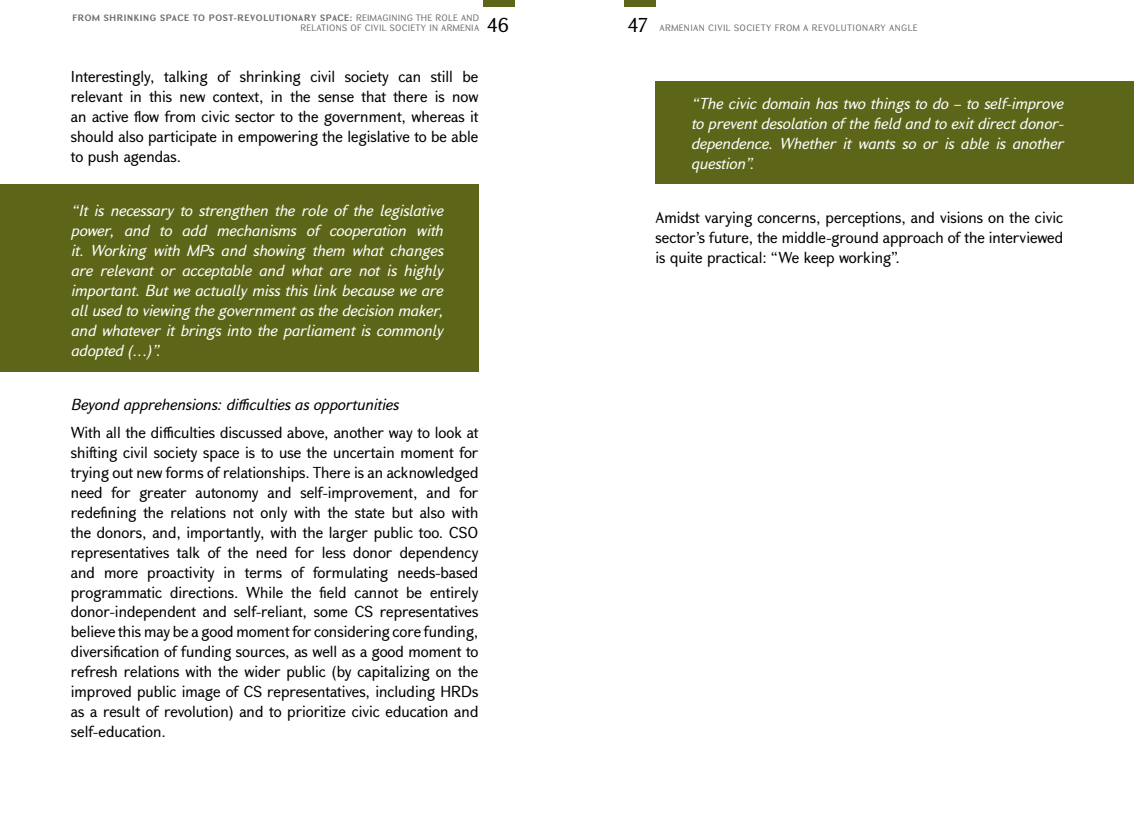
<style>
.page{position:relative;width:1134px;height:815px;background:#fff}
.page>*{position:absolute;margin:0;border:0;box-sizing:border-box;transform-origin:0 0}
.t1{font:15px/20px "GHEA Grapalat";color:#000;text-align:justify}
.t2{font:italic 15px/20px "GHEA Grapalat";color:#fff;text-align:justify}
.t3{font:italic 15px "GHEA Grapalat";color:#000}
.t4{font:8.75px/10.5px "GHEA Grapalat";letter-spacing:.03em;color:#6d6e71}
.t5{font:8.75px "GHEA Grapalat";letter-spacing:.05em;color:#6d6e71}
.s1{font-weight:700}
.s2{font-size:18.75px;color:#000}
</style>
<div class="page">
<div style="left:483px;top:0;width:31px;height:7px;background:#5d6518"></div>
<div style="left:625px;top:0;width:31px;height:7px;background:#5d6518"></div>
<div style="left:0;top:184px;width:478px;height:188px;background:#5d6518"></div>
<div style="left:656px;top:81px;width:478px;height:103px;background:#5d6518"></div>
<p class="t4" style="left:300px;top:12px;width:210px;text-indent:-228px"><span class="s1">FROM SHRINKING SPACE TO POST-REVOLUTIONARY SPACE:</span> REIMAGINING THE ROLE AND<br>RELATIONS OF CIVIL SOCIETY IN ARMENIA <span class="s2">46</span></p>
<p class="t5" style="left:628px;top:21px;width:291px"><span class="s2">47</span> ARMENIAN CIVIL SOCIETY FROM A REVOLUTIONARY ANGLE</p>
<p class="t1" style="left:71px;top:66px;width:409px">Interestingly, talking of shrinking civil society can still be relevant in this new context, in the sense that there is now an active flow from civic sector to the government, whereas it should also participate in empowering the legislative to be able to push agendas.</p>
<p class="t2" style="left:71px;top:200px;width:374px">“It is necessary to strengthen the role of the legislative power, and to add mechanisms of cooperation with it. Working with MPs and showing them what changes are relevant or acceptable and what are not is highly important. But we actually miss this link because we are all used to viewing the government as the decision maker, and whatever it brings into the parliament is commonly adopted (…)”.</p>
<p class="t3" style="left:71px;top:394px;width:329px">Beyond apprehensions: difficulties as opportunities</p>
<p class="t1" style="left:71px;top:422px;width:409px">With all the difficulties discussed above, another way to look at shifting civil society space is to use the uncertain moment for trying out new forms of relationships. There is an acknowledged need for greater autonomy and self-improvement, and for redefining the relations not only with the state but also with the donors, and, importantly, with the larger public too. CSO representatives talk of the need for less donor dependency and more proactivity in terms of formulating needs-based programmatic directions. While the field cannot be entirely donor-independent and self-reliant, some CS representatives believe this may be a good moment for considering core funding, diversification of funding sources, as well as a good moment to refresh relations with the wider public (by capitalizing on the improved public image of CS representatives, including HRDs as a result of revolution) and to prioritize civic education and self-education.</p>
<p class="t2" style="left:691px;top:93px;width:374px">“The civic domain has two things to do – to self-improve to prevent desolation of the field and to exit direct donor&shy;dependence. Whether it wants so or is able is another question”.</p>
<p class="t1" style="left:656px;top:207px;width:409px">Amidst varying concerns, perceptions, and visions on the civic sector’s future, the middle-ground approach of the interviewed is quite practical: “We keep working”.</p>
</div>
